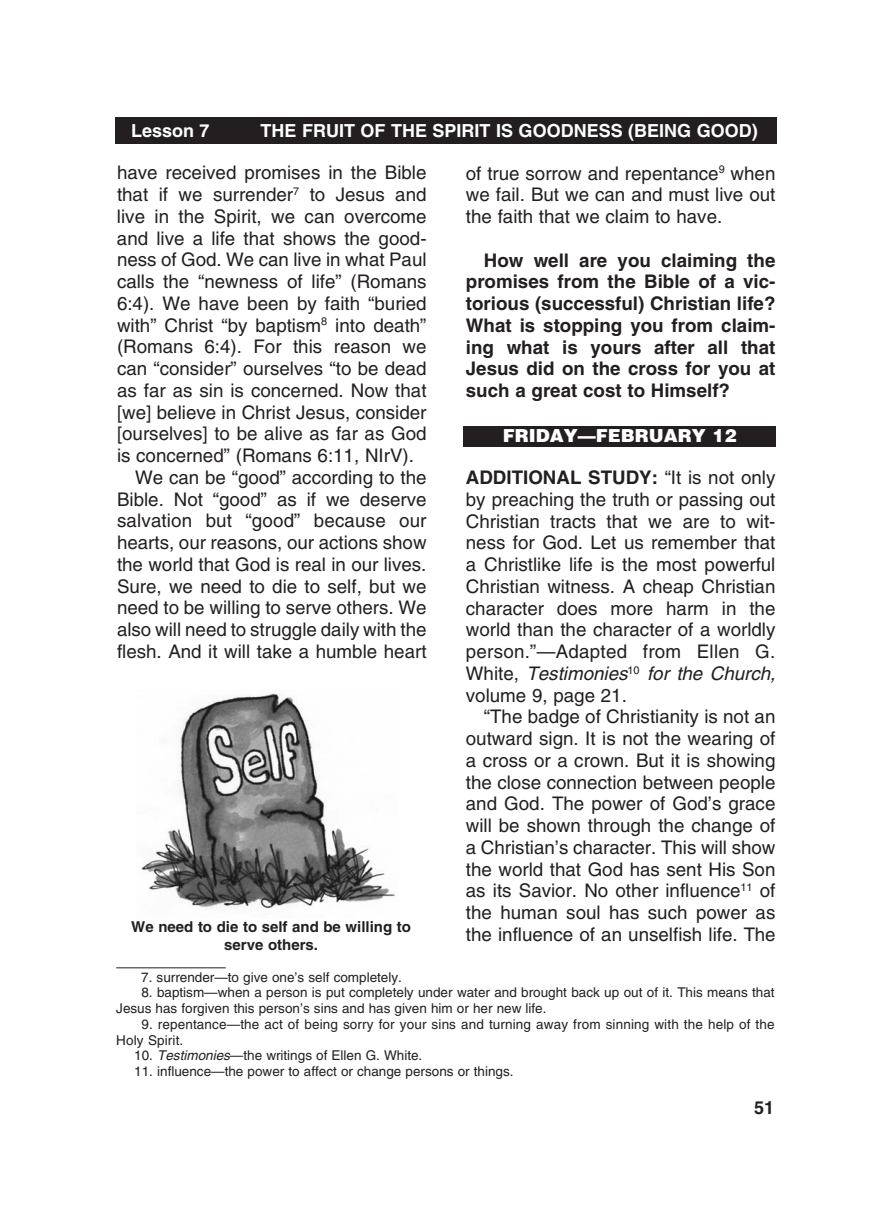
<style>
.page{position:relative;width:891px;height:1215px;background:#fff}
.page>*{position:absolute;margin:0;border:0;box-sizing:border-box;transform-origin:0 0}
._1-Body{font:18.75px/21.8px "Helvetica";color:#231f20;text-align:justify}
._3-Body_X_indent{font:18.75px/21.8px "Helvetica";color:#231f20}
._2-Body_bold{font:700 18.75px/21.8px "Helvetica";color:#231f20;text-align:justify}
.t1{font:700 18px "Helvetica";color:#fff}
.t2{font:900 18px "Helvetica";color:#fff}
.t3{font:700 18px "Helvetica";color:#231f20}
._8-captions{font:700 15px/18px "Helvetica";color:#231f20;text-align:center}
._7-footnotes{font:13.5px/15.8px "Helvetica";color:#231f20}
._6-Footnotes_rule{font:13.5px "Helvetica";color:#231f20}
.s1{font-weight:700}
.s2{font-style:italic}
</style>
<div class="page">
<div style="left:115px;top:117px;width:661px;height:27px;background:#231f20"></div>
<img style="left:141px;top:693px;width:255px;height:216px">
<hr style="left:116px;top:967px;width:110px;height:1px;background:#231f20">
<div style="left:463px;top:426px;width:313px;height:20px;background:#231f20"></div>
<p class="t1" style="left:131px;top:120px;width:80px">Lesson 7</p>
<p class="t1" style="left:261px;top:120px;width:144px">The Fruit of the</p>
<p class="t1" style="left:433px;top:120px;width:22px">Spirit</p>
<p class="t1" style="left:496px;top:120px;width:51px">Is Goodness</p>
<p class="t1" style="left:628px;top:120px;width:31px">(Being</p>
<p class="t1" style="left:697px;top:120px;width:29px">Good</p>
<p class="t1" style="left:752px;top:120px;width:7px">)</p>
<p class="_1-Body" style="left:466px;top:162px;width:311px">of true sorrow and repentance<sup>9</sup> when we fail. But we can and must live out the faith that we claim to have.</p>
<p class="_2-Body_bold" style="left:466px;top:249px;width:311px;text-indent:18px">How well are you claiming the promises from the Bible of a vic&shy;torious (successful) Christian life?<br>What is stopping you from claim&shy;ing what is yours after all that Jesus did on the cross for you at such a great cost to Himself?</p>
<p class="_1-Body" style="left:117px;top:162px;width:311px">have received promises in the Bible that if we surrender<sup>7</sup> to Jesus and live in the Spirit, we can overcome and live a life that shows the good&shy;ness of God. We can live in what Paul calls the “newness of life” (Romans 6:4). We have been by faith “buried with” Christ “by baptism<sup>8</sup> into death” (Romans 6:4). For this reason we can “consider” ourselves “to be dead as far as sin is concerned. Now that [we] believe in Christ Jesus, consider [ourselves] to be alive as far as God is concerned” (Romans 6:11, NIrV).</p>
<p class="_1-Body" style="left:117px;top:466px;width:311px;text-align:left;text-indent:18px">We can be “good” according to the Bible. Not “good” as if we deserve salvation but “good” because our hearts, our reasons, our actions show the world that God is real in our lives.<br>Sure, we need to die to self, but we need to be willing to serve others. We also will need to struggle daily with the flesh. And it will take a humble heart</p>
<p class="t2" style="left:503px;top:424px;width:235px">FRIDAY—FEBRUARY 12</p>
<p class="_3-Body_X_indent" style="left:466px;top:467px;width:311px"><span class="s1">ADDITIONAL STUDY:</span> “It is not only by preaching the truth or passing out Christian tracts that we are to wit&shy;ness for God. Let us remember that a Christlike life is the most powerful Christian witness. A cheap Christian character does more harm in the world than the character of a worldly person.”—Adapted from Ellen G.<br>White, <span class="s2">Testimonies</span><sup>10</sup> <span class="s2">for the Church, </span>volume 9, page 21.</p>
<p class="_1-Body" style="left:466px;top:706px;width:311px;text-indent:18px">“The badge of Christianity is not an outward sign. It is not the wearing of a cross or a crown. But it is showing the close connection between people and God. The power of God’s grace will be shown through the change of a Christian’s character. This will show the world that God has sent His Son as its Savior. No other influence<sup>11</sup> of the human soul has such power as the influence of an unselfish life. The</p>
<p class="_8-captions" style="left:131px;top:917px;width:281px">We need to die to self and be willing to serve others.</p>
<p class="_6-Footnotes_rule" style="left:141px;top:969px;width:260px">7. surrender—to give one’s self completely.</p>
<p class="_7-footnotes" style="left:116px;top:985px;width:660px;text-indent:25px">8. baptism—when a person is put completely under water and brought back up out of it. This means that<br>Jesus has forgiven this person’s sins and has given him or her new life.</p>
<p class="_7-footnotes" style="left:116px;top:1016px;width:660px;text-indent:25px">9. repentance—the act of being sorry for your sins and turning away from sinning with the help of the<br>Holy Spirit.</p>
<p class="_7-footnotes" style="left:134px;top:1048px;width:287px">10. <span class="s2">Testimonies</span>—the writings of Ellen G. White.</p>
<p class="_7-footnotes" style="left:134px;top:1064px;width:379px">11. influence—the power to affect or change persons or things.</p>
<p class="t3" style="left:754px;top:1097px;width:22px">51</p>
</div>
